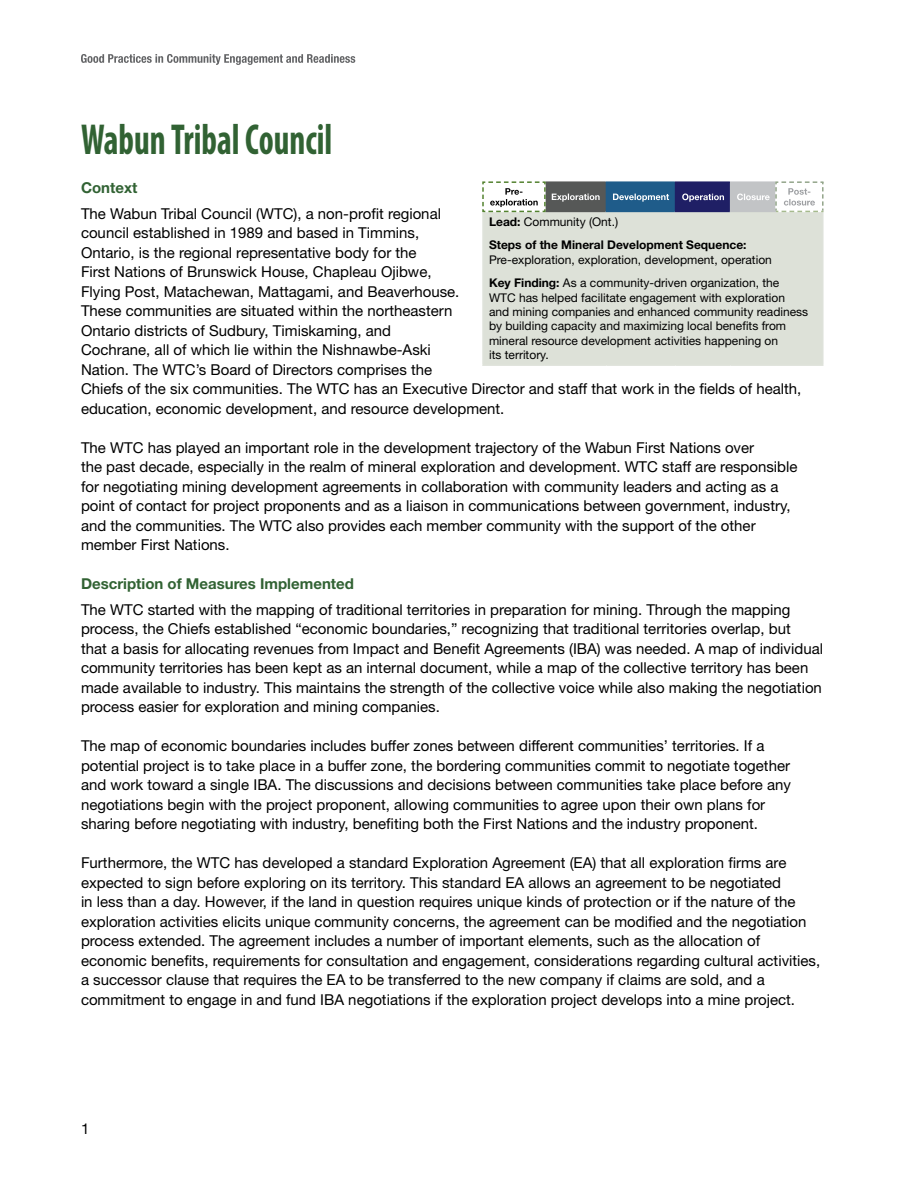
<style>
.page{position:relative;width:918px;height:1188px;background:#fff}
.page>*{position:absolute;margin:0;border:0;box-sizing:border-box;transform-origin:0 0}
.t1{font:700 condensed 43.5px "Myriad Pro";color:#316233;scale:.8 1}
.t2{font:15px/19.5px "Helvetica Neue LT Std";color:#000}
.t3{font:700 15px "Helvetica Neue LT Std";color:#316233}
.t4{font:15px "Helvetica Neue";color:#000}
.t5{font:12px/14.4px "Helvetica Neue LT Std";color:#000}
.t6{font:700 12px/23.4px "Helvetica Neue LT Std";color:#000}
.s1{font-weight:400}
.s2{font-weight:700}
</style>
<div class="page">
<svg style="left:81px;top:54px;width:274px;height:11px"></svg>
<div style="left:545px;top:182px;width:61px;height:29px;background:#565857"></div>
<div style="left:606px;top:182px;width:70px;height:29px;background:#1f5c8a"></div>
<div style="left:676px;top:182px;width:55px;height:29px;background:#1f1f65"></div>
<div style="left:731px;top:182px;width:45px;height:29px;background:#c2c4c6"></div>
<div style="left:483px;top:211px;width:340px;height:154px;background:#dde1d8"></div>
<hr style="left:822px;top:212px;width:2px;height:152px;background:#dfe3db">
<hr style="left:546px;top:211px;width:60px;height:1px;background:#565857">
<hr style="left:606px;top:211px;width:69px;height:1px;background:#1f5c8a">
<hr style="left:675px;top:211px;width:55px;height:1px;background:#1f1f65">
<hr style="left:730px;top:211px;width:46px;height:1px;background:#c2c4c6">
<hr style="left:482px;top:212px;width:2px;height:152px;background:#dfe3db">
<hr style="left:482px;top:364px;width:63px;height:2px;background:#dfe3db">
<hr style="left:545px;top:364px;width:61px;height:2px;background:#dfe3db">
<hr style="left:606px;top:364px;width:70px;height:2px;background:#dfe3db">
<hr style="left:676px;top:364px;width:55px;height:2px;background:#dfe3db">
<hr style="left:731px;top:364px;width:45px;height:2px;background:#dfe3db">
<hr style="left:776px;top:364px;width:48px;height:2px;background:#dfe3db">
<hr style="left:730px;top:181px;width:45px;height:2px;background:#c2c4c6">
<svg style="left:730px;top:183px;width:1px;height:28px"></svg>
<hr style="left:546px;top:181px;width:60px;height:2px;background:#565857">
<hr style="left:606px;top:181px;width:69px;height:2px;background:#1f5c8a">
<hr style="left:675px;top:181px;width:55px;height:2px;background:#1f1f65">
<svg style="left:675px;top:183px;width:1px;height:28px"></svg>
<svg style="left:482px;top:181px;width:64px;height:32px"></svg>
<svg style="left:552px;top:194px;width:48px;height:8px"></svg>
<svg style="left:613px;top:194px;width:56px;height:8px"></svg>
<svg style="left:682px;top:194px;width:42px;height:8px"></svg>
<svg style="left:737px;top:181px;width:87px;height:31px"></svg>
<h1 class="t1" style="left:81px;top:112px;width:316px">Wabun Tribal Council</h1>
<h2 class="t3" style="left:81px;top:178px;width:58px">Context</h2>
<p class="t2" style="left:81px;top:203px;width:722px">The Wabun Tribal Council (WTC), a non-profit regional<br>council established in 1989 and based in Timmins,<br>Ontario, is the regional representative body for the<br>First Nations of Brunswick House, Chapleau Ojibwe,<br>Flying Post, Matachewan, Mattagami, and Beaverhouse.<br>These communities are situated within the northeastern<br>Ontario districts of Sudbury, Timiskaming, and<br>Cochrane, all of which lie within the Nishnawbe-Aski<br>Nation. The WTC’s Board of Directors comprises the<br>Chiefs of the six communities. The WTC has an Executive Director and staff that work in the fields of health, education, economic development, and resource development.</p>
<p class="t2" style="left:81px;top:437px;width:718px">The WTC has played an important role in the development trajectory of the Wabun First Nations over<br>the past decade, especially in the realm of mineral exploration and development. WTC staff are responsible for negotiating mining development agreements in collaboration with community leaders and acting as a point of contact for project proponents and as a liaison in communications between government, industry, and the communities. The WTC also provides each member community with the support of the other member First Nations.</p>
<h2 class="t3" style="left:81px;top:574px;width:274px">Description of Measures Implemented</h2>
<p class="t2" style="left:81px;top:599px;width:744px">The WTC started with the mapping of traditional territories in preparation for mining. Through the mapping process, the Chiefs established “economic boundaries,” recognizing that traditional territories overlap, but<br>that a basis for allocating revenues from Impact and Benefit Agreements (IBA) was needed. A map of individual community territories has been kept as an internal document, while a map of the collective territory has been made available to industry. This maintains the strength of the collective voice while also making the negotiation process easier for exploration and mining companies.</p>
<p class="t2" style="left:81px;top:736px;width:712px">The map of economic boundaries includes buffer zones between different communities’ territories. If a potential project is to take place in a buffer zone, the bordering communities commit to negotiate together and work toward a single IBA. The discussions and decisions between communities take place before any negotiations begin with the project proponent, allowing communities to agree upon their own plans for sharing before negotiating with industry, benefiting both the First Nations and the industry proponent.</p>
<p class="t2" style="left:81px;top:853px;width:741px">Furthermore, the WTC has developed a standard Exploration Agreement (EA) that all exploration firms are expected to sign before exploring on its territory. This standard EA allows an agreement to be negotiated<br>in less than a day. However, if the land in question requires unique kinds of protection or if the nature of the exploration activities elicits unique community concerns, the agreement can be modified and the negotiation process extended. The agreement includes a number of important elements, such as the allocation of economic benefits, requirements for consultation and engagement, considerations regarding cultural activities, a successor clause that requires the EA to be transferred to the new company if claims are sold, and a commitment to engage in and fund IBA negotiations if the exploration project develops into a mine project.</p>
<p class="t6" style="left:489px;top:210px;width:259px">Lead: <span class="s1">Community (Ont.)<br></span>Steps of the Mineral Development Sequence:</p>
<p class="t5" style="left:489px;top:248px;width:292px;line-height:23.4px">Pre-exploration, exploration, development, operation<br><span class="s2">Key Finding:</span> As a community-driven organization, the</p>
<p class="t5" style="left:489px;top:290px;width:321px">WTC has helped facilitate engagement with exploration and mining companies and enhanced community readiness by building capacity and maximizing local benefits from mineral resource development activities happening on<br>its territory.</p>
<p class="t4" style="left:81px;top:1118px;width:10px">1</p>
</div>
